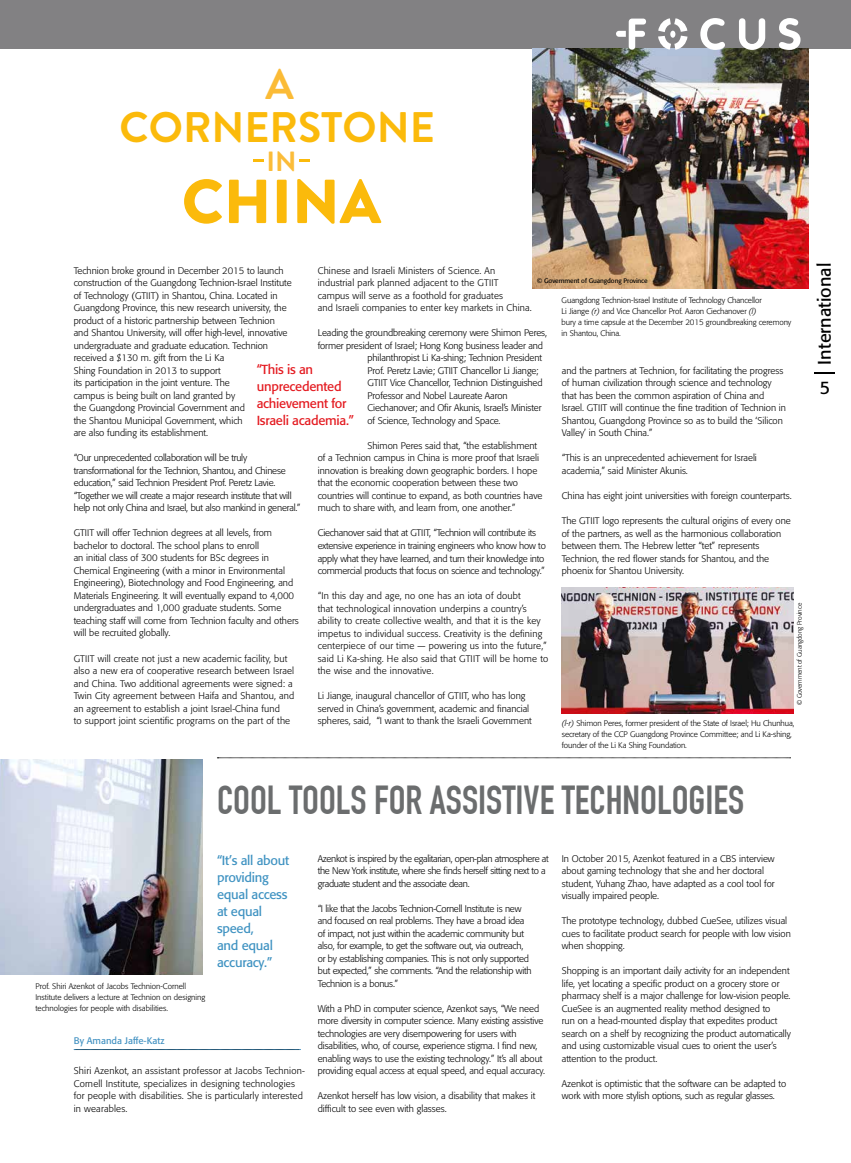
<style>
.page{position:relative;width:851px;height:1163px;background:#fff}
.page>*{position:absolute;margin:0;border:0;box-sizing:border-box;transform-origin:0 0}
.t1{font:900 62px "Brandon Grotesque";color:#fbba0b}
.t2{font:700 42.7px "Brandon Grotesque";color:#fbba0b}
.t3{font:700 42.7px "Brandon Grotesque";color:#fbbb36}
.t4{font:700 39.6px "DIN Condensed";color:#6b6d6e}
.t5{font:700 27.7px "Brandon Grotesque";color:#fbbc39}
.t6{font:18px "Formata BQ";color:#000}
.t7{font:13px/17px "Formata BQ";letter-spacing:-.02em;color:#4093c2}
.t8{font:13px/17px "Formata BQ";letter-spacing:-.02em;color:#e41b21}
.t9{font:300 9.5px/12.5px "Formata BQ";color:#000}
.t10{font:300 9.5px/12.5px "Formata BQ";letter-spacing:-.02em;color:#000}
.t11{font:300 9.5px/12.5px "Formata BQ";letter-spacing:.02em;color:#000}
.t12{font:300 9.5px/12.5px "Formata BQ";letter-spacing:-.03em;color:#000}
.t13{font:9.5px "Formata BQ";color:#4392c2}
.t14{font:300 8px/11px "Formata BQ";letter-spacing:-.01em;color:#000}
.t15{font:6.5px "Formata BQ";letter-spacing:-.01em;color:#000}
.t16{font:300 6.5px "Formata BQ";letter-spacing:-.02em;color:#000}
.s1{font-style:italic}
</style>
<div class="page">
<div style="left:0;top:0;width:850px;height:49px;background:#828183"></div>
<hr style="left:0;top:662px;width:1px;height:500px;background:#0084c1">
<svg style="left:217px;top:757px;width:573px;height:1px"></svg>
<svg style="left:253px;top:159px;width:11px;height:3px"></svg>
<svg style="left:299px;top:159px;width:10px;height:3px"></svg>
<img style="left:0;top:759px;width:202px;height:215px">
<img style="left:532px;top:49px;width:276px;height:240px">
<img style="left:561px;top:587px;width:232px;height:126px">
<svg style="left:74px;top:1049px;width:226px;height:1px"></svg>
<hr style="left:814px;top:372px;width:20px;height:2px;background:#000">
<svg style="left:700px;top:18px;width:24px;height:32px"></svg>
<svg style="left:738px;top:18px;width:27px;height:32px"></svg>
<svg style="left:778px;top:18px;width:22px;height:32px"></svg>
<svg style="left:658px;top:18px;width:29px;height:32px"></svg>
<svg style="left:616px;top:19px;width:30px;height:31px"></svg>
<h2 class="t3" style="left:265px;top:54px;width:30px">A</h2>
<h2 class="t2" style="left:120px;top:97px;width:317px">CORNERSTONE</h2>
<h3 class="t5" style="left:266px;top:142px;width:32px">IN</h3>
<h1 class="t1" style="left:182px;top:158px;width:200px">CHINA</h1>
<p class="t9" style="left:74px;top:264px;width:219px">Technion broke ground in December 2015 to launch construction of the Guangdong Technion-Israel Institute of Technology (GTIIT) in Shantou, China. Located in Guangdong Province, this new research university, the product of a historic partnership between Technion and Shantou University, will offer high-level, innovative undergraduate and graduate education. Technion received a $130 m. gift from the Li Ka<br>Shing Foundation in 2013 to support<br>its participation in the joint venture. The<br>campus is being built on land granted by<br>the Guangdong Provincial Government and<br>the Shantou Municipal Government, which<br>are also funding its establishment.</p>
<p class="t10" style="left:74px;top:452px;width:228px">“Our unprecedented collaboration will be truly transformational for the Technion, Shantou, and Chinese education,” said Technion President Prof. Peretz Lavie. “Together we will create a major research institute that will help not only China and Israel, but also mankind in general.”</p>
<p class="t9" style="left:74px;top:527px;width:226px">GTIIT will offer Technion degrees at all levels, from bachelor to doctoral. The school plans to enroll<br>an initial class of 300 students for BSc degrees in Chemical Engineering (with a minor in Environmental Engineering), Biotechnology and Food Engineering, and Materials Engineering. It will eventually expand to 4,000 undergraduates and 1,000 graduate students. Some teaching staff will come from Technion faculty and others will be recruited globally.</p>
<p class="t9" style="left:74px;top:652px;width:222px">GTIIT will create not just a new academic facility, but also a new era of cooperative research between Israel and China. Two additional agreements were signed: a Twin City agreement between Haifa and Shantou, and an agreement to establish a joint Israel-China fund<br>to support joint scientific programs on the part of the</p>
<p class="t9" style="left:318px;top:264px;width:215px">Chinese and Israeli Ministers of Science. An industrial park planned adjacent to the GTIIT campus will serve as a foothold for graduates<br>and Israeli companies to enter key markets in China.</p>
<p class="t9" style="left:318px;top:327px;width:231px">Leading the groundbreaking ceremony were Shimon Peres,</p>
<p class="t9" style="left:318px;top:339px;width:227px">former president of Israel; Hong Kong business leader and</p>
<p class="t9" style="left:367px;top:352px;width:176px">philanthropist Li Ka-shing; Technion President</p>
<p class="t9" style="left:367px;top:364px;width:173px">Prof. Peretz Lavie; GTIIT Chancellor Li Jiange;</p>
<p class="t9" style="left:367px;top:377px;width:176px">GTIIT Vice Chancellor, Technion Distinguished</p>
<p class="t9" style="left:367px;top:389px;width:142px">Professor and Nobel Laureate Aaron</p>
<p class="t9" style="left:367px;top:402px;width:175px">Ciechanover; and Ofir Akunis, Israel’s Minister</p>
<p class="t9" style="left:367px;top:414px;width:134px">of Science, Technology and Space.</p>
<p class="t9" style="left:318px;top:439px;width:226px;text-indent:50px">Shimon Peres said that, “the establishment of a Technion campus in China is more proof that Israeli innovation is breaking down geographic borders. I hope that the economic cooperation between these two countries will continue to expand, as both countries have much to share with, and learn from, one another.”</p>
<p class="t10" style="left:318px;top:527px;width:229px">Ciechanover said that at GTIIT, “Technion will contribute its extensive experience in training engineers who know how to apply what they have learned, and turn their knowledge into commercial products that focus on science and technology.”</p>
<p class="t11" style="left:318px;top:589px;width:232px">“In this day and age, no one has an iota of doubt<br>that technological innovation underpins a country’s ability to create collective wealth, and that it is the key impetus to individual success. Creativity is the defining centerpiece of our time — powering us into the future,” said Li Ka-shing. He also said that GTIIT will be home to the wise and the innovative.</p>
<p class="t9" style="left:318px;top:689px;width:215px">Li Jiange, inaugural chancellor of GTIIT, who has long served in China’s government, academic and financial spheres, said, “I want to thank the Israeli Government</p>
<p class="t15" style="left:537px;top:277px;width:112px">© Government of Guangdong Province</p>
<p class="t14" style="left:561px;top:295px;width:231px">Guangdong Technion-Israel Institute of Technology Chancellor<br>Li Jiange <span class="s1">(r)</span> and Vice Chancellor Prof. Aaron Ciechanover <span class="s1">(l)<br></span>bury a time capsule at the December 2015 groundbreaking ceremony in Shantou, China.</p>
<h3 class="t8" style="left:257px;top:361px;width:99px">“This is an unprecedented achievement for<br>Israeli academia.”</h3>
<p class="t9" style="left:561px;top:364px;width:226px">and the partners at Technion, for facilitating the progress of human civilization through science and technology that has been the common aspiration of China and Israel. GTIIT will continue the fine tradition of Technion in Shantou, Guangdong Province so as to build the ‘Silicon Valley’ in South China.”</p>
<p class="t9" style="left:561px;top:452px;width:197px">“This is an unprecedented achievement for Israeli academia,” said Minister Akunis.</p>
<p class="t9" style="left:561px;top:489px;width:231px">China has eight joint universities with foreign counterparts.</p>
<p class="t9" style="left:561px;top:514px;width:230px">The GTIIT logo represents the cultural origins of every one of the partners, as well as the harmonious collaboration between them. The Hebrew letter “tet” represents Technion, the red flower stands for Shantou, and the phoenix for Shantou University.</p>
<p class="t16" style="left:795px;top:705px;width:103px;rotate:-90deg">© Government of Guangdong Province</p>
<p class="t14" style="left:561px;top:717px;width:234px"><span class="s1">(l-r)</span> Shimon Peres, former president of the State of Israel; Hu Chunhua, secretary of the CCP Guangdong Province Committee; and Li Ka-shing, founder of the Li Ka Shing Foundation.</p>
<h3 class="t6" style="left:813px;top:364px;width:103px;rotate:-90deg">International</h3>
<h3 class="t6" style="left:819px;top:376px;width:12px">5</h3>
<h3 class="t4" style="left:217px;top:776px;width:528px">COOL TOOLS FOR ASSISTIVE TECHNOLOGIES</h3>
<p class="t14" style="left:35px;top:980px;width:171px">Prof. Shiri Azenkot of Jacobs Technion-Cornell<br>Institute delivers a lecture at Technion on designing technologies for people with disabilities.</p>
<p class="t13" style="left:74px;top:1034px;width:92px">By Amanda Jaffe-Katz</p>
<h3 class="t7" style="left:217px;top:851px;width:74px">“It’s all about providing equal access at equal speed,<br>and equal accuracy.”</h3>
<p class="t11" style="left:74px;top:1064px;width:233px">Shiri Azenkot, an assistant professor at Jacobs Technion-Cornell Institute, specializes in designing technologies for people with disabilities. She is particularly interested in wearables.</p>
<p class="t12" style="left:318px;top:852px;width:232px">Azenkot is inspired by the egalitarian, open-plan atmosphere at the New York institute, where she finds herself sitting next to a graduate student and the associate dean.</p>
<p class="t10" style="left:318px;top:902px;width:215px">“I like that the Jacobs Technion-Cornell Institute is new and focused on real problems. They have a broad idea of impact, not just within the academic community but also, for example, to get the software out, via outreach, or by establishing companies. This is not only supported but expected,” she comments. “And the relationship with Technion is a bonus.”</p>
<p class="t9" style="left:318px;top:1002px;width:229px">With a PhD in computer science, Azenkot says, “We need more diversity in computer science. Many existing assistive technologies are very disempowering for users with disabilities, who, of course, experience stigma. I find new, enabling ways to use the existing technology.” It’s all about providing equal access at equal speed, and equal accuracy.</p>
<p class="t9" style="left:318px;top:1089px;width:219px">Azenkot herself has low vision, a disability that makes it difficult to see even with glasses.</p>
<p class="t9" style="left:561px;top:852px;width:214px">In October 2015, Azenkot featured in a CBS interview about gaming technology that she and her doctoral student, Yuhang Zhao, have adapted as a cool tool for visually impaired people.</p>
<p class="t9" style="left:561px;top:914px;width:230px">The prototype technology, dubbed CueSee, utilizes visual cues to facilitate product search for people with low vision when shopping.</p>
<p class="t9" style="left:561px;top:964px;width:231px">Shopping is an important daily activity for an independent life, yet locating a specific product on a grocery store or pharmacy shelf is a major challenge for low-vision people.<br>CueSee is an augmented reality method designed to<br>run on a head-mounted display that expedites product search on a shelf by recognizing the product automatically and using customizable visual cues to orient the user’s attention to the product.</p>
<p class="t9" style="left:561px;top:1077px;width:226px">Azenkot is optimistic that the software can be adapted to work with more stylish options, such as regular glasses.</p>
</div>
